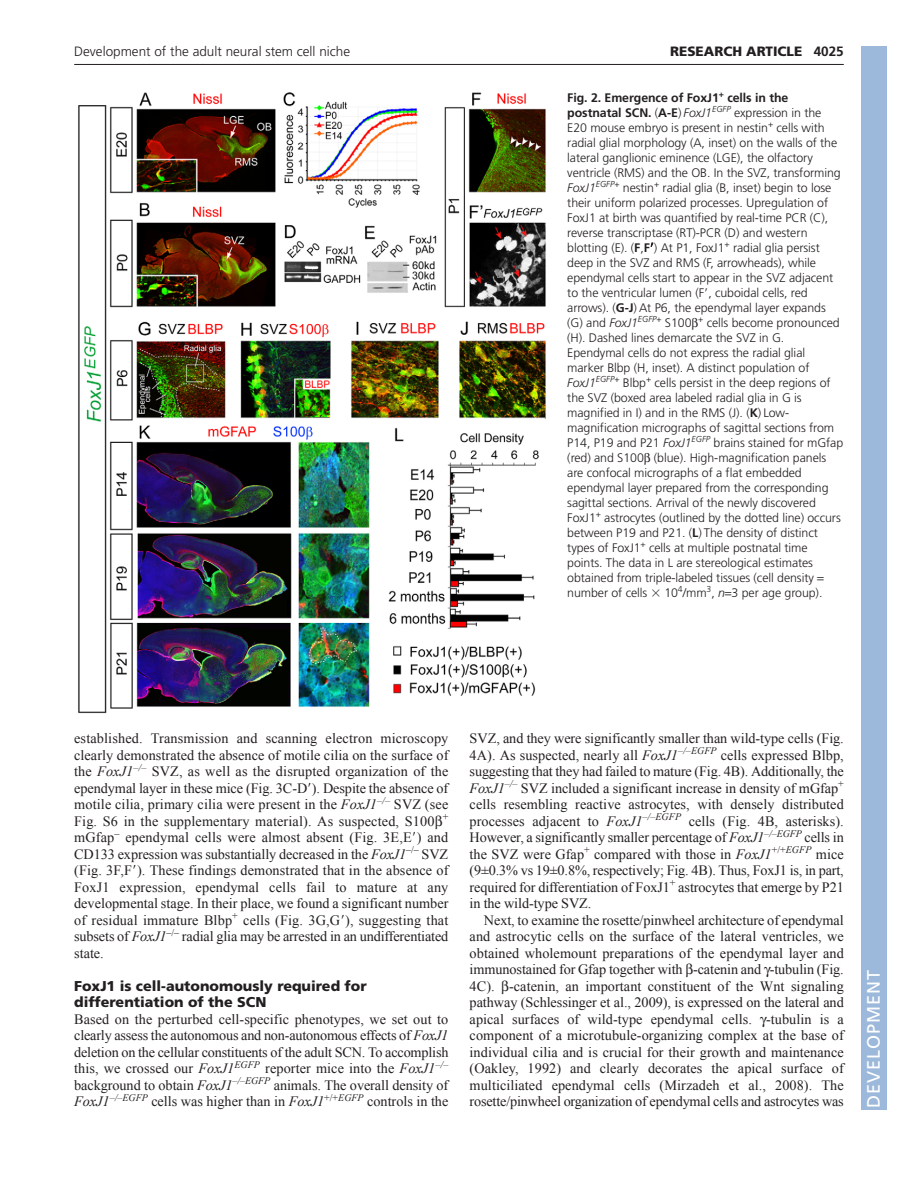
<style>
.page{position:relative;width:918px;height:1188px;background:#fff}
.page>*{position:absolute;margin:0;border:0;box-sizing:border-box;transform-origin:0 0}
.t1{font:18px "Frutiger LT Std";letter-spacing:.055em;color:#fff}
.t2{font:14.25px/16.5px "Times New Roman";letter-spacing:-.005em;color:#231f20;text-align:justify}
.t3{font:900 14.25px/16.5px "Frutiger LT Std";color:#231f20}
.t4{font:300 13.5px "Frutiger LT Std";color:#231f20}
.t5{font:900 13.5px "Frutiger LT Std";color:#231f20}
.t6{font:300 12.3px/15px "Frutiger LT Std";letter-spacing:-.005em;color:#231f20}
.s1{font-weight:700}
.s2{font-style:italic}
.s3{font-family:"Mathematical Pi One";font-weight:400}
.s4{font-family:"Mathematical Pi One"}
</style>
<div class="page">
<hr style="left:74px;top:64px;width:770px;height:1px;background:#231f20">
<img style="left:78px;top:92px;width:468px;height:622px">
<div style="left:861px;top:46px;width:25px;height:1064px;background:#9cb9db"></div>
<p class="t4" style="left:74px;top:46px;width:277px">Development of the adult neural stem cell niche</p>
<p class="t5" style="left:670px;top:46px;width:175px">RESEARCH ARTICLE <span class="s1">4025</span></p>
<p class="t6" style="left:567px;top:91px;width:277px"><span class="s1">Fig. 2. Emergence of FoxJ1</span><sup>+</sup> <span class="s1">cells in the postnatal SCN.</span> (<span class="s1">A-E</span>) <span class="s2">FoxJ1</span><sup>EGFP</sup> expression in the E20 mouse embryo is present in nestin<sup>+</sup> cells with radial glial morphology (A, inset) on the walls of the lateral ganglionic eminence (LGE), the olfactory ventricle (RMS) and the OB. In the SVZ, transforming <span class="s2">FoxJ1</span><sup>EGFP</sup><sup>+</sup> nestin<sup>+</sup> radial glia (B, inset) begin to lose their uniform polarized processes. Upregulation of FoxJ1 at birth was quantified by real-time PCR (C), reverse transcriptase (RT)-PCR (D) and western blotting (E). (<span class="s1">F</span>,<span class="s1">F</span><span class="s3">-</span>) At P1, FoxJ1<sup>+</sup> radial glia persist deep in the SVZ and RMS (F, arrowheads), while ependymal cells start to appear in the SVZ adjacent to the ventricular lumen (F<span class="s3">-</span>, cuboidal cells, red arrows). (<span class="s1">G-J</span>) At P6, the ependymal layer expands (G) and <span class="s2">FoxJ1</span><sup>EGFP</sup><sup>+</sup> S100 <sup>+</sup> cells become pronounced (H). Dashed lines demarcate the SVZ in G.<br>Ependymal cells do not express the radial glial marker Blbp (H, inset). A distinct population of <span class="s2">FoxJ1</span><sup>EGFP</sup><sup>+</sup> Blbp<sup>+</sup> cells persist in the deep regions of the SVZ (boxed area labeled radial glia in G is magnified in I) and in the RMS (J). (<span class="s1">K</span>) Low&shy;magnification micrographs of sagittal sections from P14, P19 and P21 <span class="s2">FoxJ1</span><sup>EGFP</sup> brains stained for mGfap (red) and S100 (blue). High-magnification panels are confocal micrographs of a flat embedded ependymal layer prepared from the corresponding sagittal sections. Arrival of the newly discovered FoxJ1<sup>+</sup> astrocytes (outlined by the dotted line) occurs between P19 and P21. (<span class="s1">L</span>) The density of distinct types of FoxJ1<sup>+</sup> cells at multiple postnatal time points. The data in L are stereological estimates obtained from triple-labeled tissues (cell density number of cells</p>
<p class="t6" style="left:664px;top:586px;width:160px">10<sup>4</sup>/mm<sup>3</sup>, <span class="s2">n</span> 3 per age group).</p>
<p class="t2" style="left:74px;top:730px;width:376px">established. Transmission and scanning electron microscopy clearly demonstrated the absence of motile cilia on the surface of the <span class="s2">FoxJ1</span><sup>–/–</sup> SVZ, as well as the disrupted organization of the ependymal layer in these mice (Fig. 3C-D<span class="s4">-</span>). Despite the absence of motile cilia, primary cilia were present in the <span class="s2">FoxJ1</span><sup>–/–</sup> SVZ (see Fig. S6 in the supplementary material). As suspected, S100 <sup>+ </sup>mGfap<sup>–</sup> ependymal cells were almost absent (Fig. 3E,E<span class="s4">-</span>) and CD133 expression was substantially decreased in the <span class="s2">FoxJ1</span><sup>–/–</sup> SVZ (Fig. 3F,F<span class="s4">-</span>). These findings demonstrated that in the absence of FoxJ1 expression, ependymal cells fail to mature at any developmental stage. In their place, we found a significant number of residual immature Blbp<sup>+</sup> cells (Fig. 3G,G<span class="s4">-</span>), suggesting that subsets of <span class="s2">FoxJ1</span><sup>–/–</sup> radial glia may be arrested in an undifferentiated state.</p>
<p class="t3" style="left:74px;top:979px;width:294px">FoxJ1 is cell-autonomously required for differentiation of the SCN</p>
<p class="t2" style="left:74px;top:1011px;width:376px">Based on the perturbed cell-specific phenotypes, we set out to clearly assess the autonomous and non-autonomous effects of <span class="s2">FoxJ1 </span>deletion on the cellular constituents of the adult SCN. To accomplish this, we crossed our <span class="s2">FoxJ1</span><sup>EGFP</sup> reporter mice into the <span class="s2">FoxJ1</span><sup>–/– </sup>background to obtain <span class="s2">FoxJ1</span><sup>–/–EGFP</sup> animals. The overall density of <span class="s2">FoxJ1</span><sup>–/–EGFP</sup> cells was higher than in <span class="s2">FoxJ1</span><sup>+/+</sup><sup>EGFP</sup> controls in the</p>
<p class="t2" style="left:470px;top:730px;width:376px">SVZ, and they were significantly smaller than wild-type cells (Fig.<br>4A). As suspected, nearly all <span class="s2">FoxJ1</span><sup>–/–EGFP</sup> cells expressed Blbp, suggesting that they had failed to mature (Fig. 4B). Additionally, the <span class="s2">FoxJ1</span><sup>–/–</sup> SVZ included a significant increase in density of mGfap<sup>+ </sup>cells resembling reactive astrocytes, with densely distributed processes adjacent to <span class="s2">FoxJ1</span><sup>–/–EGFP</sup> cells (Fig. 4B, asterisks).<br>However, a significantly smaller percentage of <span class="s2">FoxJ1</span><sup>–/–EGFP</sup> cells in the SVZ were Gfap<sup>+</sup> compared with those in <span class="s2">FoxJ1</span><sup>+/+</sup><sup>EGFP</sup> mice (9±0.3% vs 19±0.8%, respectively; Fig. 4B). Thus, FoxJ1 is, in part, required for differentiation of FoxJ1<sup>+</sup> astrocytes that emerge by P21 in the wild-type SVZ.</p>
<p class="t2" style="left:470px;top:912px;width:376px;text-indent:14px">Next, to examine the rosette/pinwheel architecture of ependymal and astrocytic cells on the surface of the lateral ventricles, we obtained wholemount preparations of the ependymal layer and immunostained for Gfap together with -catenin and -tubulin (Fig.<br>4C). -catenin, an important constituent of the Wnt signaling pathway (Schlessinger et al., 2009), is expressed on the lateral and apical surfaces of wild-type ependymal cells. -tubulin is a component of a microtubule-organizing complex at the base of individual cilia and is crucial for their growth and maintenance (Oakley, 1992) and clearly decorates the apical surface of multiciliated ependymal cells (Mirzadeh et al., 2008). The rosette/pinwheel organization of ependymal cells and astrocytes was</p>
<p class="t1" style="left:863px;top:1108px;width:140px;rotate:-90deg">DEVELOPMENT</p>
</div>
